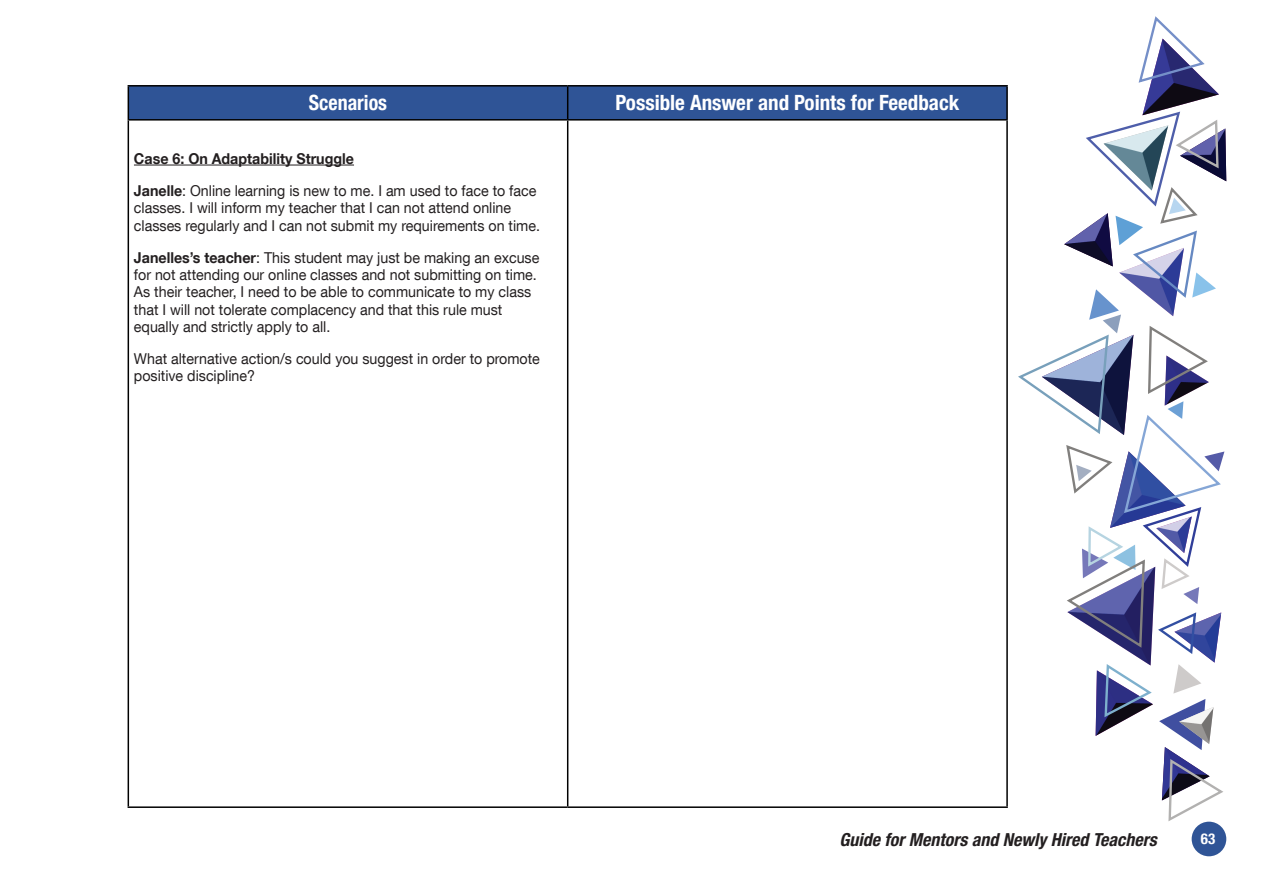
<style>
.page{position:relative;width:1263px;height:893px;background:#fff}
.page>*{position:absolute;margin:0;border:0;box-sizing:border-box;transform-origin:0 0}
.t1{font:700 condensed 21px "Helvetica Neue LT Com";color:#fff}
.t2{font:700 condensed 21px "Helvetica Neue LT Com";color:#fff;scale:.95 1}
.t3{font:italic 700 condensed 18px "Helvetica Neue LT Com";color:#231f20}
.t4{font:15px/17.2px "Helvetica Neue LT Com";color:#231f20;scale:.95 1}
.t5{font:700 15px "Helvetica Neue LT Com";color:#231f20;scale:.95 1}
.t6{font:700 condensed 15px "Helvetica Neue LT Com";color:#fff}
.s1{font-weight:700}
</style>
<div class="page">
<svg style="left:1018px;top:16px;width:208px;height:807px"></svg>
<div style="left:1192px;top:822px;width:34px;height:34px;background:#2f5496;border-radius:50%"></div>
<div style="left:129px;top:87px;width:877px;height:32px;background:#2f5496"></div>
<hr style="left:128px;top:85px;width:440px;height:2px;background:#000">
<hr style="left:568px;top:85px;width:440px;height:2px;background:#000">
<hr style="left:128px;top:806px;width:440px;height:2px;background:#000">
<hr style="left:568px;top:806px;width:440px;height:2px;background:#000">
<hr style="left:128px;top:119px;width:440px;height:2px;background:#000">
<hr style="left:568px;top:119px;width:440px;height:2px;background:#000">
<hr style="left:128px;top:87px;width:1px;height:32px;background:#000">
<hr style="left:128px;top:121px;width:1px;height:685px;background:#000">
<hr style="left:567px;top:87px;width:1px;height:32px;background:#000">
<hr style="left:1006px;top:87px;width:2px;height:32px;background:#000">
<hr style="left:567px;top:121px;width:1px;height:685px;background:#000">
<hr style="left:1006px;top:121px;width:2px;height:685px;background:#000">
<hr style="left:134px;top:165px;width:220px;height:1px;background:#231f20">
<p class="t2" style="left:309px;top:90px;width:84px">Scenarios</p>
<p class="t1" style="left:615px;top:90px;width:345px">Possible Answer and Points for Feedback</p>
<p class="t5" style="left:134px;top:149px;width:233px">Case 6: On Adaptability Struggle</p>
<p class="t4" style="left:134px;top:182px;width:429px"><span class="s1">Janelle</span>: Online learning is new to me. I am used to face to face classes. I will inform my teacher that I can not attend online classes regularly and I can not submit my requirements on time.</p>
<p class="t4" style="left:134px;top:249px;width:428px"><span class="s1">Janelles’s teacher</span>: This student may just be making an excuse for not attending our online classes and not submitting on time.<br>As their teacher, I need to be able to communicate to my class that I will not tolerate complacency and that this rule must equally and strictly apply to all.</p>
<p class="t4" style="left:134px;top:350px;width:429px">What alternative action/s could you suggest in order to promote positive discipline?</p>
<p class="t3" style="left:840px;top:829px;width:319px">Guide for Mentors and Newly Hired Teachers</p>
<p class="t6" style="left:1201px;top:830px;width:16px">63</p>
</div>
